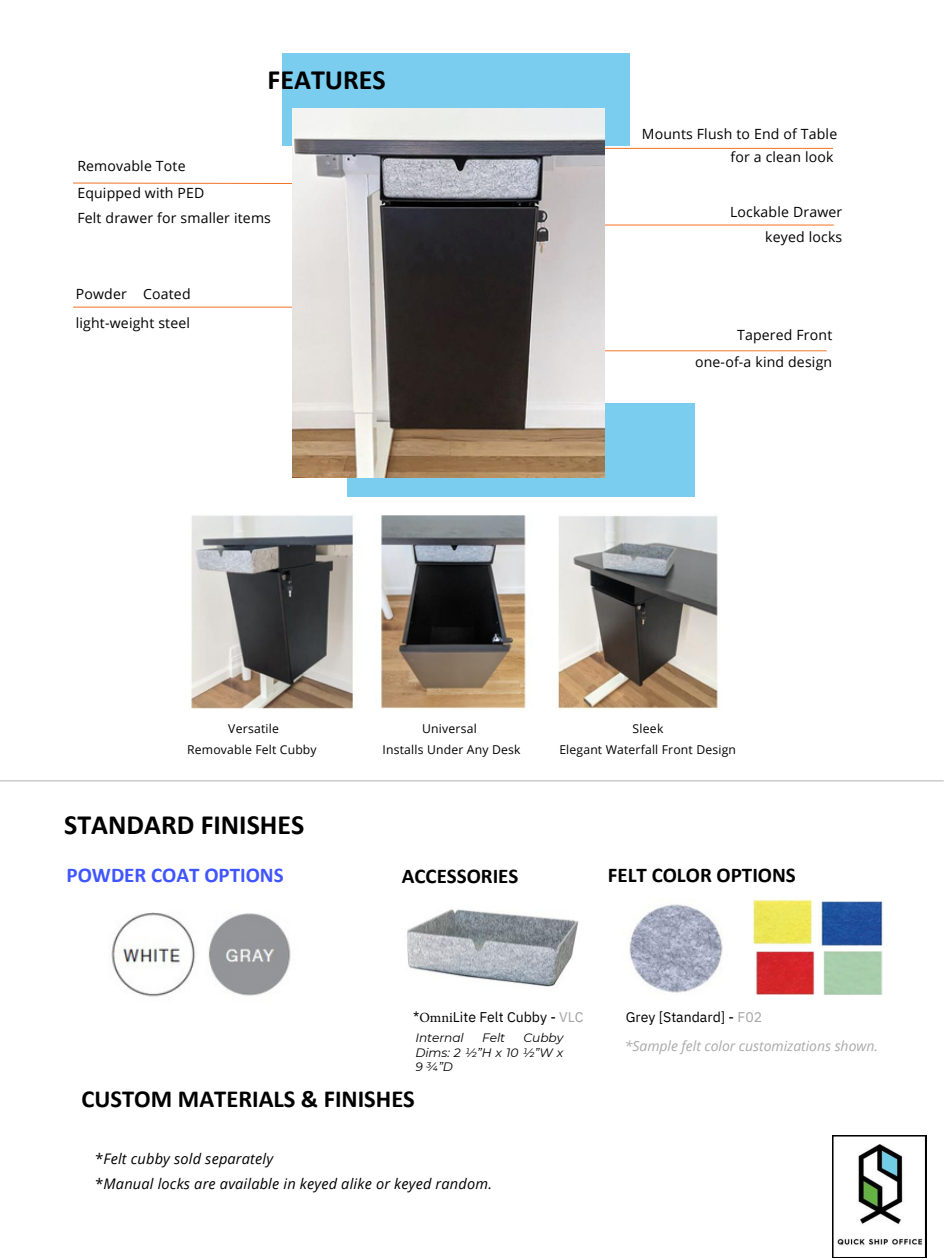
<style>
.page{position:relative;width:945px;height:1260px;background:#fff}
.page>*{position:absolute;margin:0;border:0;box-sizing:border-box;transform-origin:0 0}
.t1{font:700 28px "Calibri";color:#000}
.t2{font:700 24.5px "Calibri";color:#000}
.t3{font:700 21px "Calibri";color:#000}
.t4{font:700 21px "Calibri";color:#4055ff}
.t5{font:italic 14.53px/24.8px "Open Sans";letter-spacing:.015em;color:#000}
.t6{font:14px/27.7px "Open Sans";letter-spacing:.015em;color:#000;text-align:right}
.t7{font:italic 14px/29.1px "Open Sans";color:#aaa}
.t8{font:14px "IBM Plex Sans";color:#000}
.t9{font:12.25px "Open Sans";letter-spacing:.015em;color:#000}
.t10{font:italic 12.25px/14.3px "Montserrat";letter-spacing:-.005em;color:#000;text-align:justify}
.s1{font-family:"Minion Pro"}
.s2{color:#a6a6a6}
.s3{color:#9e9e9e}
.s4{font-family:"IBM Plex Sans";font-style:normal;color:#000}
.s5{font-family:"IBM Plex Sans";font-style:normal;color:#a6a6a6}
.s6{font-style:normal}
</style>
<div class="page">
<svg style="left:73px;top:182px;width:220px;height:3px"></svg>
<hr style="left:73px;top:307px;width:366px;height:1px;background:#f07124">
<hr style="left:0;top:781px;width:944px;height:1px;background:#a6a6a6">
<hr style="left:525px;top:350px;width:302px;height:1px;background:#f07124">
<hr style="left:530px;top:225px;width:304px;height:1px;background:#f07124">
<hr style="left:533px;top:148px;width:300px;height:1px;background:#f07124">
<img style="left:191px;top:515px;width:527px;height:194px">
<img style="left:406px;top:909px;width:173px;height:78px">
<img style="left:111px;top:912px;width:180px;height:85px">
<img style="left:629px;top:904px;width:94px;height:89px">
<img style="left:753px;top:899px;width:60px;height:46px">
<img style="left:755px;top:952px;width:60px;height:43px">
<img style="left:820px;top:901px;width:63px;height:46px">
<img style="left:824px;top:951px;width:59px;height:44px">
<div style="left:348px;top:404px;width:347px;height:92px;background:#7acdef"></div>
<div style="left:283px;top:53px;width:346px;height:92px;background:#7acdef"></div>
<img style="left:293px;top:108px;width:311px;height:369px">
<img style="left:832px;top:1135px;width:95px;height:123px">
<h1 class="t1" style="left:268px;top:68px;width:120px">FEATURES</h1>
<p class="t6" style="left:77px;top:152px;width:129px;text-align:left">Removable Tote<br>Equipped with PED</p>
<p class="t6" style="left:77px;top:204px;width:195px">Felt drawer for smaller items</p>
<h6 class="t6" style="left:76px;top:279px;width:116px;line-height:28.9px;text-align:left">Powder Coated light-weight steel</h6>
<p class="t6" style="left:642px;top:121px;width:197px;line-height:23.6px">Mounts Flush to End of Table for a clean look</p>
<p class="t6" style="left:730px;top:199px;width:114px;line-height:24.8px">Lockable Drawer keyed locks</p>
<h6 class="t6" style="left:695px;top:320px;width:139px">Tapered Front one-of-a kind design</h6>
<h6 class="t9" style="left:228px;top:720px;width:52px">Versatile</h6>
<p class="t9" style="left:187px;top:741px;width:131px">Removable Felt Cubby</p>
<p class="t9" style="left:422px;top:720px;width:56px">Universal</p>
<p class="t9" style="left:383px;top:741px;width:140px">Installs Under Any Desk</p>
<p class="t9" style="left:632px;top:720px;width:32px">Sleek</p>
<p class="t9" style="left:559px;top:741px;width:178px">Elegant Waterfall Front Design</p>
<h3 class="t1" style="left:64px;top:813px;width:241px">STANDARD FINISHES</h3>
<h3 class="t4" style="left:67px;top:867px;width:219px">POWDER COAT OPTIONS</h3>
<p class="t3" style="left:402px;top:867px;width:118px">ACCESSORIES</p>
<p class="t3" style="left:608px;top:866px;width:190px">FELT COLOR OPTIONS</p>
<p class="t8" style="left:413px;top:1008px;width:172px">*<span class="s1">Omni</span>Lite Felt Cubby - <span class="s2">VL</span><span class="s3">C</span></p>
<p class="t10" style="left:415px;top:1031px;width:50px">Internal</p>
<p class="t10" style="left:482px;top:1031px;width:25px">Felt</p>
<p class="t10" style="left:415px;top:1031px;width:149px;text-indent:108px">Cubby Dims: 2 ½”H x 10 ½”W x 9 ¾”D</p>
<p class="t7" style="left:625px;top:1002px;width:255px"><span class="s4">Grey [Standard] -</span> <span class="s5">F02<br></span>*Sample felt color customizations shown.</p>
<p class="t2" style="left:82px;top:1089px;width:335px">CUSTOM MATERIALS &amp; FINISHES</p>
<h3 class="t5" style="left:95px;top:1146px;width:398px"><span class="s6">*</span>Felt cubby sold separately<br><span class="s6">*</span>Manual locks are available in keyed alike or keyed random.</h3>
</div>
